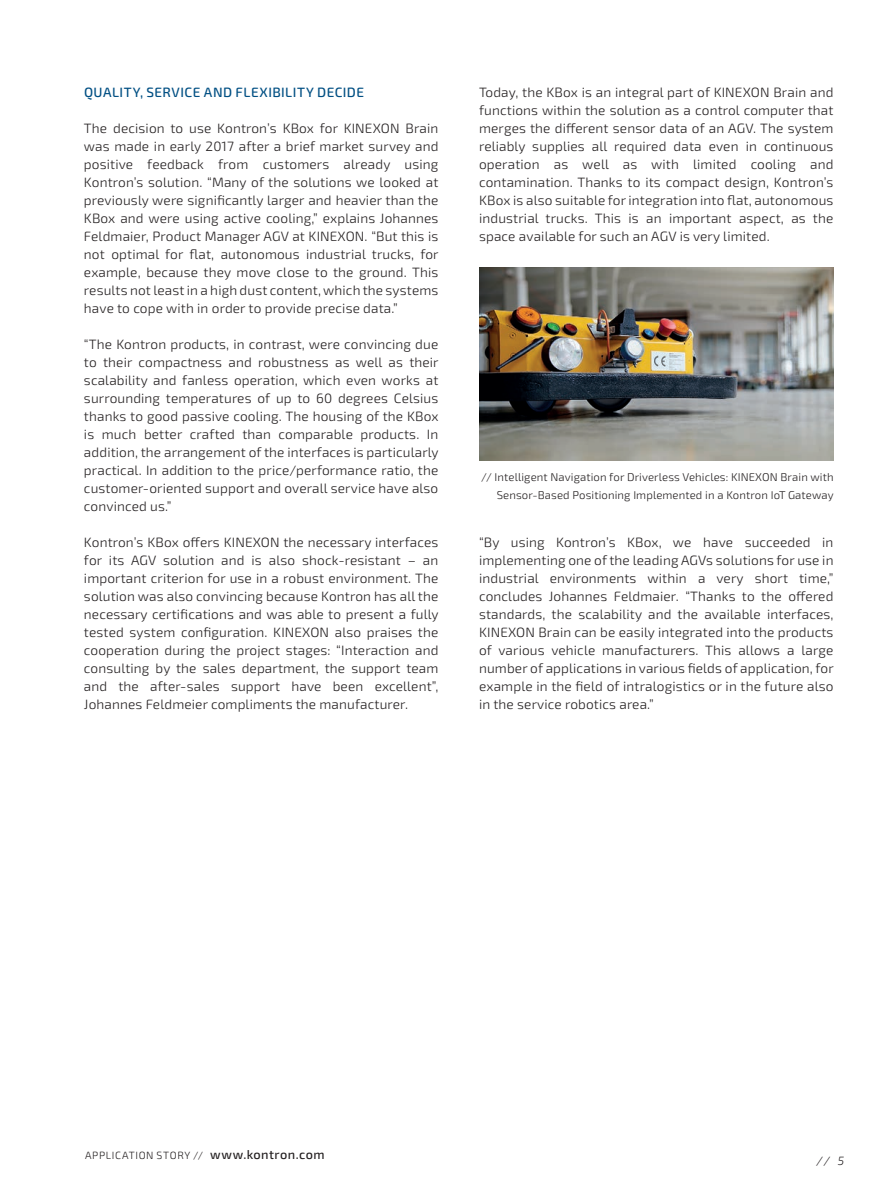
<style>
.page{position:relative;width:893px;height:1191px;background:#fff}
.page>*{position:absolute;margin:0;border:0;box-sizing:border-box;transform-origin:0 0}
.t1{font:300 13.5px/18px "Sn T";letter-spacing:.01em;color:#231f20;text-align:justify}
.t2{font:500 13.5px "Sn T";letter-spacing:.035em;color:#004f83}
.t3{font:italic 300 12px "Sn T";color:#231f20}
.t4{font:300 11.25px/18px "Sn T";letter-spacing:.01em;color:#231f20;text-align:right}
.t5{font:300 10.5px "Sn T";letter-spacing:.055em;color:#231f20}
.s1{font-weight:500;font-size:12.75px}
</style>
<div class="page">
<img style="left:479px;top:267px;width:354px;height:193px">
<p class="t2" style="left:84px;top:87px;width:282px">QUALITY, SERVICE AND FLEXIBILITY DECIDE</p>
<p class="t1" style="left:84px;top:120px;width:356px">The decision to use Kontron’s KBox for KINEXON Brain was made in early 2017 after a brief market survey and positive feedback from customers already using Kontron’s solution. “Many of the solutions we looked at previously were significantly larger and heavier than the KBox and were using active cooling,” explains Johannes Feldmaier, Product Manager AGV at KINEXON. “But this is not optimal for flat, autonomous industrial trucks, for example, because they move close to the ground. This results not least in a high dust content, which the systems have to cope with in order to provide precise data.”</p>
<p class="t1" style="left:84px;top:336px;width:356px">“The Kontron products, in contrast, were convincing due to their compactness and robustness as well as their scalability and fanless operation, which even works at surrounding temperatures of up to 60 degrees Celsius thanks to good passive cooling. The housing of the KBox is much better crafted than comparable products. In addition, the arrangement of the interfaces is particularly practical. In addition to the price/performance ratio, the customer-oriented support and overall service have also convinced us.”</p>
<p class="t1" style="left:84px;top:534px;width:356px">Kontron’s KBox offers KINEXON the necessary interfaces for its AGV solution and is also shock-resistant – an important criterion for use in a robust environment. The solution was also convincing because Kontron has all the necessary certifications and was able to present a fully tested system configuration. KINEXON also praises the cooperation during the project stages: “Interaction and consulting by the sales department, the support team and the after-sales support have been excellent”, Johannes Feldmeier compliments the manufacturer.</p>
<p class="t1" style="left:479px;top:84px;width:356px">Today, the KBox is an integral part of KINEXON Brain and functions within the solution as a control computer that merges the different sensor data of an AGV. The system reliably supplies all required data even in continuous operation as well as with limited cooling and contamination. Thanks to its compact design, Kontron’s KBox is also suitable for integration into flat, autonomous industrial trucks. This is an important aspect, as the space available for such an AGV is very limited.</p>
<p class="t4" style="left:481px;top:469px;width:354px">// Intelligent Navigation for Driverless Vehicles: KINEXON Brain with<br>Sensor-Based Positioning Implemented in a Kontron IoT Gateway</p>
<p class="t1" style="left:479px;top:534px;width:356px">“By using Kontron’s KBox, we have succeeded in implementing one of the leading AGVs solutions for use in industrial environments within a very short time,” concludes Johannes Feldmaier. “Thanks to the offered standards, the scalability and the available interfaces, KINEXON Brain can be easily integrated into the products of various vehicle manufacturers. This allows a large number of applications in various fields of application, for example in the field of intralogistics or in the future also in the service robotics area.”</p>
<p class="t5" style="left:85px;top:1151px;width:241px">APPLICATION STORY // <span class="s1">www.kontron.com</span></p>
<p class="t3" style="left:816px;top:1156px;width:29px">// 5</p>
</div>
